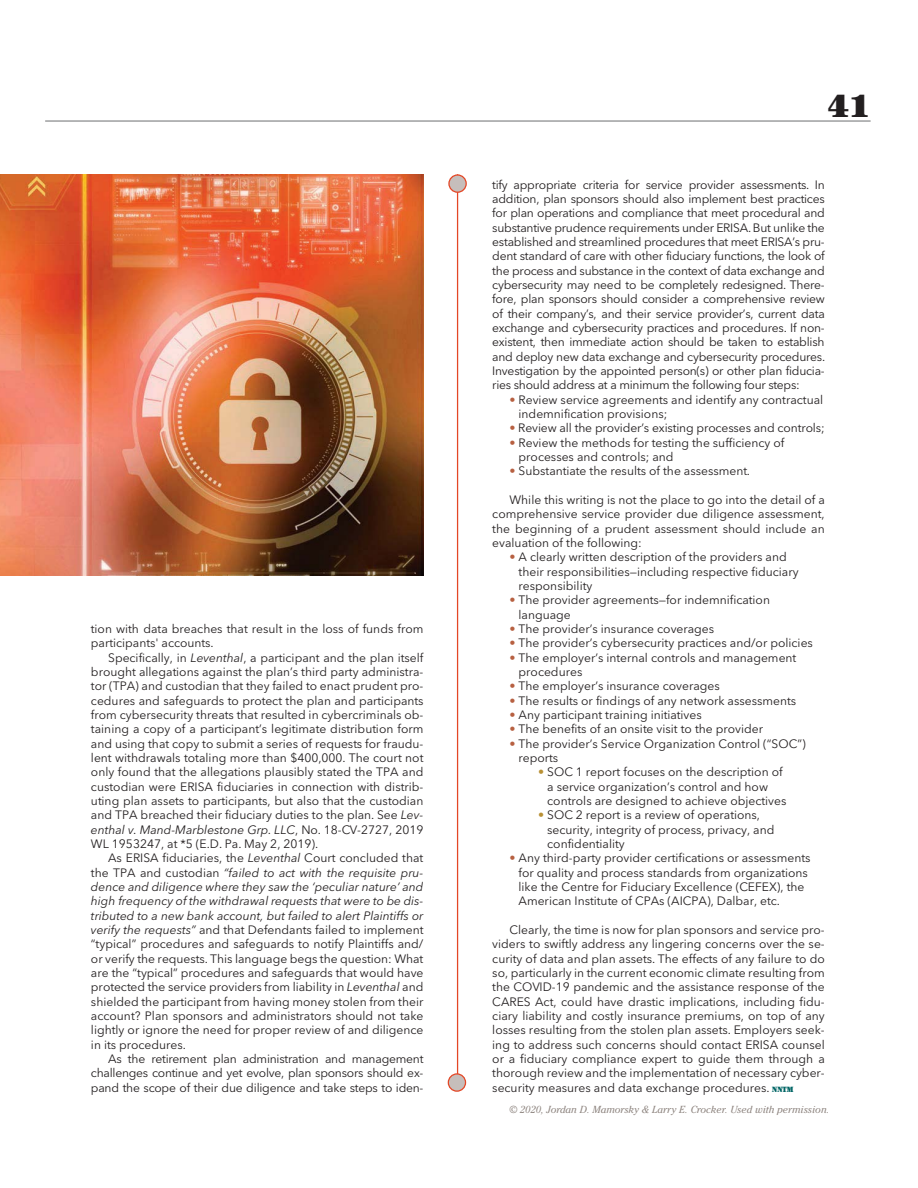
<style>
.page{position:relative;width:918px;height:1188px;background:#fff}
.page>*{position:absolute;margin:0;border:0;box-sizing:border-box;transform-origin:0 0}
.t1{font:900 31.8px "Century";color:#231f20}
.t2{font:12.15px/14.4px "Avenir Next LT Pro";color:#231f20}
.t3{font:italic 10.2px "Cheltenham Std";color:#908782}
.s1{font-style:italic}
.s2{color:#b76041}
.s3{color:#b99135}
.s4{font-family:"Century";font-stretch:ultra-condensed;font-size:7.65px;color:#006565}
</style>
<div class="page">
<hr style="left:45px;top:121px;width:826px;height:1px;background:#6d6e70">
<img style="left:0;top:174px;width:423px;height:402px">
<hr style="left:457px;top:174px;width:1px;height:913px;background:#e44726">
<div style="left:449px;top:175px;width:17px;height:17px;background:#c6bebb;border-radius:50%"></div>
<div style="left:448px;top:174px;width:19px;height:19px;border:1px solid #e44726;border-radius:50%"></div>
<div style="left:448px;top:1074px;width:18px;height:17px;background:#c6bebb;border-radius:50%"></div>
<div style="left:448px;top:1073px;width:18px;height:19px;border:1px solid #e44726;border-radius:50%"></div>
<p class="t2" style="left:91px;top:623px;width:334px">tion with data breaches that result in the loss of funds from participants' accounts.</p>
<p class="t2" style="left:91px;top:651px;width:334px;text-align:justify;text-indent:17px">Specifically, in <span class="s1">Leventhal</span>, a participant and the plan itself brought allegations against the plan’s third party administra&shy;tor (TPA) and custodian that they failed to enact prudent pro&shy;cedures and safeguards to protect the plan and participants from cybersecurity threats that resulted in cybercriminals ob&shy;taining a copy of a participant’s legitimate distribution form and using that copy to submit a series of requests for fraudu&shy;lent withdrawals totaling more than $400,000. The court not only found that the allegations plausibly stated the TPA and custodian were ERISA fiduciaries in connection with distrib&shy;uting plan assets to participants, but also that the custodian and TPA breached their fiduciary duties to the plan. See <span class="s1">Lev&shy;enthal v. Mand-Marblestone Grp. LLC</span>, No. 18-CV-2727, 2019<br>WL 1953247, at *5 (E.D. Pa. May 2, 2019).</p>
<p class="t2" style="left:91px;top:852px;width:334px;text-align:justify;text-indent:17px">As ERISA fiduciaries, the <span class="s1">Leventhal</span> Court concluded that the TPA and custodian <span class="s1">“failed to act with the requisite pru&shy;dence and diligence where they saw the ‘peculiar nature’ and high frequency of the withdrawal requests that were to be dis&shy;tributed to a new bank account, but failed to alert Plaintiffs or verify the requests”</span> and that Defendants failed to implement “typical” procedures and safeguards to notify Plaintiffs and/ or verify the requests. This language begs the question: What are the “typical” procedures and safeguards that would have protected the service providers from liability in <span class="s1">Leventhal</span> and shielded the participant from having money stolen from their account? Plan sponsors and administrators should not take lightly or ignore the need for proper review of and diligence in its procedures.</p>
<p class="t2" style="left:91px;top:1053px;width:334px;text-align:justify;text-indent:17px">As the retirement plan administration and management challenges continue and yet evolve, plan sponsors should ex&shy;pand the scope of their due diligence and take steps to iden-</p>
<h1 class="t1" style="left:828px;top:95px;width:44px">41</h1>
<p class="t2" style="left:492px;top:178px;width:334px;text-align:justify">tify appropriate criteria for service provider assessments. In addition, plan sponsors should also implement best practices for plan operations and compliance that meet procedural and substantive prudence requirements under ERISA. But unlike the established and streamlined procedures that meet ERISA’s pru&shy;dent standard of care with other fiduciary functions, the look of the process and substance in the context of data exchange and cybersecurity may need to be completely redesigned. There&shy;fore, plan sponsors should consider a comprehensive review of their company’s, and their service provider’s, current data exchange and cybersecurity practices and procedures. If non&shy;existent, then immediate action should be taken to establish and deploy new data exchange and cybersecurity procedures.<br>Investigation by the appointed person(s) or other plan fiducia&shy;ries should address at a minimum the following four steps:</p>
<p class="t2" style="left:519px;top:393px;width:306px;text-indent:-9px"><span class="s2">•</span> Review service agreements and identify any contractual indemnification provisions;</p>
<p class="t2" style="left:509px;top:422px;width:317px"><span class="s2">•</span> Review all the provider’s existing processes and controls;</p>
<p class="t2" style="left:519px;top:436px;width:267px;text-indent:-9px"><span class="s2">•</span> Review the methods for testing the sufficiency of processes and controls; and</p>
<p class="t2" style="left:509px;top:465px;width:242px"><span class="s2">•</span> Substantiate the results of the assessment.</p>
<p class="t2" style="left:492px;top:494px;width:334px;text-align:justify;text-indent:17px">While this writing is not the place to go into the detail of a comprehensive service provider due diligence assessment, the beginning of a prudent assessment should include an evaluation of the following:</p>
<p class="t2" style="left:519px;top:551px;width:282px;text-indent:-9px"><span class="s2">•</span> A clearly written description of the providers and their responsibilities—including respective fiduciary responsibility</p>
<p class="t2" style="left:519px;top:594px;width:253px;text-indent:-9px"><span class="s2">•</span> The provider agreements—for indemnification language</p>
<p class="t2" style="left:509px;top:623px;width:206px"><span class="s2">•</span> The provider’s insurance coverages</p>
<p class="t2" style="left:509px;top:637px;width:305px"><span class="s2">•</span> The provider’s cybersecurity practices and/or policies</p>
<p class="t2" style="left:519px;top:651px;width:279px;text-indent:-9px"><span class="s2">•</span> The employer’s internal controls and management procedures</p>
<p class="t2" style="left:509px;top:680px;width:212px"><span class="s2">•</span> The employer’s insurance coverages</p>
<p class="t2" style="left:509px;top:694px;width:288px"><span class="s2">•</span> The results or findings of any network assessments</p>
<p class="t2" style="left:509px;top:709px;width:194px"><span class="s2">•</span> Any participant training initiatives</p>
<p class="t2" style="left:509px;top:723px;width:255px"><span class="s2">•</span> The benefits of an onsite visit to the provider</p>
<p class="t2" style="left:519px;top:737px;width:289px;text-indent:-9px"><span class="s2">•</span> The provider’s Service Organization Control (“SOC”) reports</p>
<p class="t2" style="left:547px;top:766px;width:241px;text-indent:-9px"><span class="s3">•</span> SOC 1 report focuses on the description of a service organization’s control and how controls are designed to achieve objectives</p>
<p class="t2" style="left:547px;top:809px;width:229px;text-indent:-9px"><span class="s3">•</span> SOC 2 report is a review of operations, security, integrity of process, privacy, and confidentiality</p>
<p class="t2" style="left:519px;top:852px;width:293px;text-indent:-9px"><span class="s2">•</span> Any third-party provider certifications or assessments for quality and process standards from organizations like the Centre for Fiduciary Excellence (CEFEX), the American Institute of CPAs (AICPA), Dalbar, etc.</p>
<p class="t2" style="left:492px;top:924px;width:334px;text-align:justify;text-indent:17px">Clearly, the time is now for plan sponsors and service pro&shy;viders to swiftly address any lingering concerns over the se&shy;curity of data and plan assets. The effects of any failure to do so, particularly in the current economic climate resulting from the COVID-19 pandemic and the assistance response of the CARES Act, could have drastic implications, including fidu&shy;ciary liability and costly insurance premiums, on top of any losses resulting from the stolen plan assets. Employers seek&shy;ing to address such concerns should contact ERISA counsel or a fiduciary compliance expert to guide them through a thorough review and the implementation of necessary cyber&shy;security measures and data exchange procedures. <span class="s4">NNTM</span></p>
<p class="t3" style="left:509px;top:1103px;width:321px">© 2020, Jordan D. Mamorsky &amp; Larry E. Crocker. Used with permission.</p>
</div>
